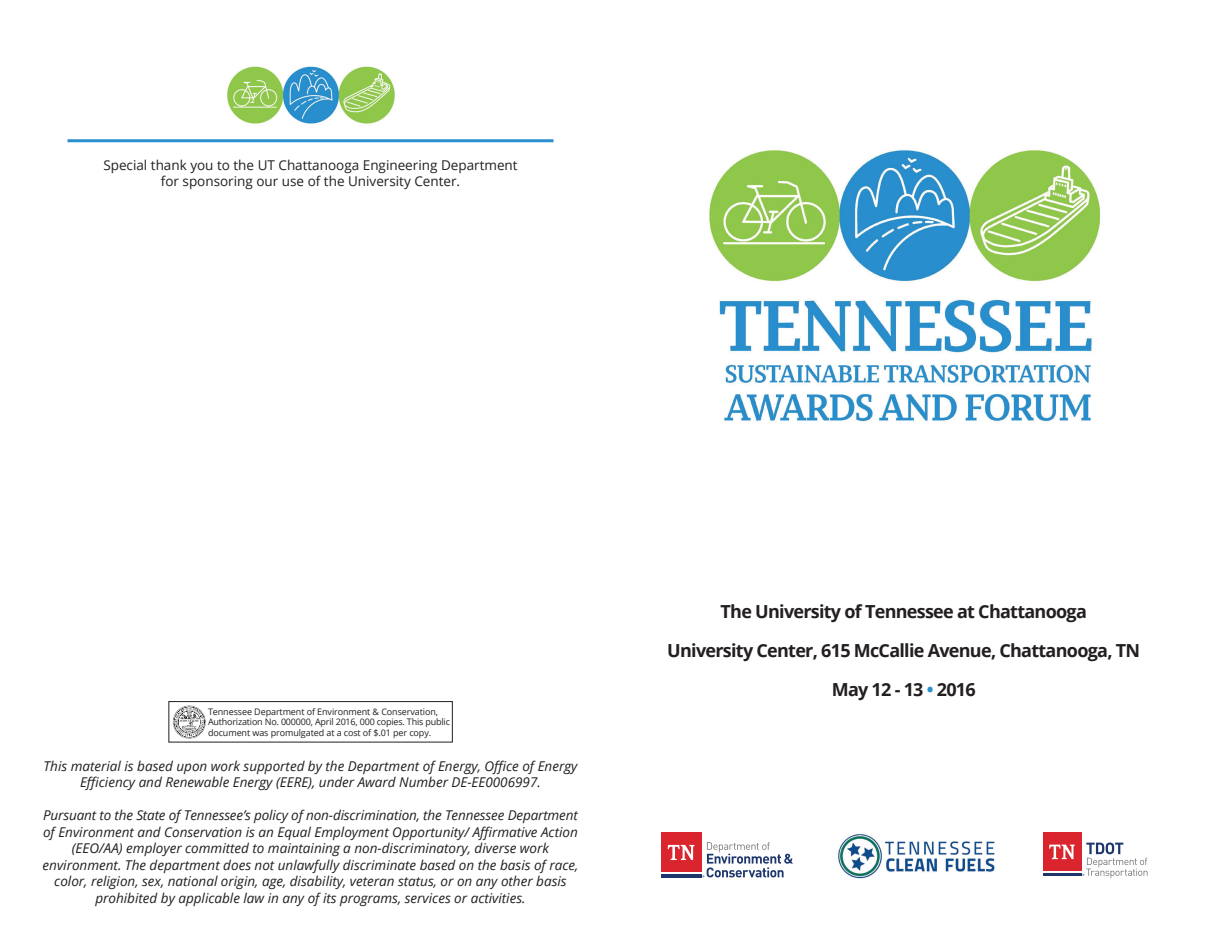
<style>
.page{position:relative;width:1215px;height:945px;background:#fff}
.page>*{position:absolute;margin:0;border:0;box-sizing:border-box;transform-origin:0 0}
.t1{font:700 18px/39px "Open Sans";letter-spacing:-.04em;color:#231f20;text-align:center}
.t2{font:italic 13.5px/16.5px "Open Sans";color:#231f20;text-align:center}
.t3{font:13.5px/16.5px "Open Sans";color:#231f20;text-align:center}
.t4{font:9px/10.5px "Open Sans";letter-spacing:-.01em;color:#231f20}
.s1{color:#298fce}
</style>
<div class="page">
<img style="left:709px;top:150px;width:391px;height:272px">
<hr style="left:68px;top:139px;width:486px;height:3px;background:#298fce">
<img style="left:227px;top:66px;width:168px;height:58px">
<div style="left:662px;top:832px;width:40px;height:40px;background:#da252e"></div>
<hr style="left:662px;top:874px;width:40px;height:3px;background:#1d366c">
<svg style="left:668px;top:845px;width:27px;height:15px"></svg>
<svg style="left:702px;top:842px;width:91px;height:35px"></svg>
<div style="left:1043px;top:833px;width:39px;height:38px;background:#da252e"></div>
<hr style="left:1043px;top:873px;width:39px;height:3px;background:#1d366c">
<svg style="left:1049px;top:845px;width:26px;height:14px"></svg>
<svg style="left:1082px;top:843px;width:66px;height:35px"></svg>
<img style="left:838px;top:834px;width:157px;height:45px">
<div style="left:168px;top:701px;width:285px;height:41px;border:1px solid #231f20"></div>
<svg style="left:173px;top:706px;width:33px;height:33px"></svg>
<p class="t3" style="left:103px;top:156px;width:416px">Special thank you to the UT Chattanooga Engineering Department for sponsoring our use of the University Center.</p>
<p class="t4" style="left:208px;top:706px;width:243px">Tennessee Department of Environment &amp; Conservation,<br>Authorization No. 000000, April 2016, 000 copies. This public document was promulgated at a cost of $.01 per copy.</p>
<p class="t2" style="left:44px;top:757px;width:535px">This material is based upon work supported by the Department of Energy, Office of Energy<br>Efficiency and Renewable Energy (EERE), under Award Number DE-EE0006997.</p>
<p class="t2" style="left:43px;top:807px;width:537px">Pursuant to the State of Tennessee’s policy of non-discrimination, the Tennessee Department of Environment and Conservation is an Equal Employment Opportunity/ Affirmative Action (EEO/AA) employer committed to maintaining a non-discriminatory, diverse work environment. The department does not unlawfully discriminate based on the basis of race, color, religion, sex, national origin, age, disability, veteran status, or on any other basis prohibited by applicable law in any of its programs, services or activities.</p>
<h1 class="t1" style="left:667px;top:592px;width:474px">The University of Tennessee at Chattanooga<br>University Center, 615 McCallie Avenue, Chattanooga, TN<br>May 12 - 13 <span class="s1">•</span> 2016</h1>
</div>
